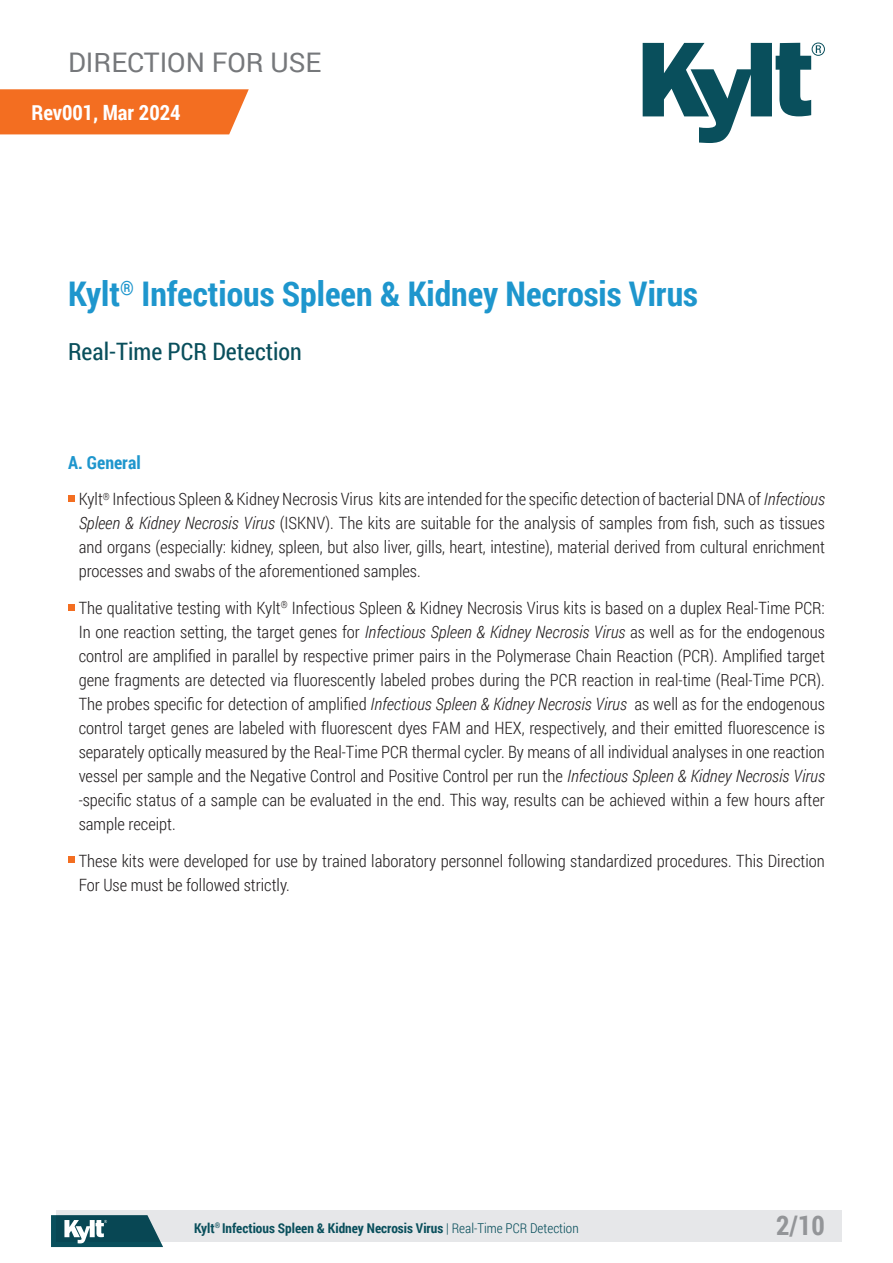
<style>
.page{position:relative;width:893px;height:1263px;background:#fff}
.page>*{position:absolute;margin:0;border:0;box-sizing:border-box;transform-origin:0 0}
.t1{font:700 33.9px "Roboto Condensed";color:#1e96cd}
.t2{font:27px "Roboto";color:#76787b}
.t3{font:700 27px "Roboto Condensed";color:#939598}
.t4{font:24px "Roboto Condensed";color:#094f5c}
.t5{font:700 21px "Roboto Condensed";color:#fff}
.t6{font:700 18px "Roboto Condensed";color:#1e96cd}
.t7{font:300 16.95px/24px "Roboto Condensed";color:#231f20;text-align:justify}
.t8{font:700 13.5px "Roboto Condensed";color:#094f5c}
.s1{font-style:italic}
.s2{font-weight:300}
</style>
<div class="page">
<div style="left:56px;top:1210px;width:786px;height:32px;background:#e6e7e9"></div>
<svg style="left:51px;top:1215px;width:112px;height:32px;background:#3a6d78"></svg>
<svg style="left:68px;top:495px;width:6px;height:6px"></svg>
<svg style="left:68px;top:604px;width:6px;height:6px"></svg>
<svg style="left:68px;top:857px;width:6px;height:6px"></svg>
<svg style="left:643px;top:43px;width:182px;height:100px"></svg>
<div style="left:0;top:89px;width:249px;height:45px;background:#f36e21"></div>
<h2 class="t2" style="left:68px;top:43px;width:255px">DIRECTION FOR USE</h2>
<p class="t5" style="left:31px;top:97px;width:151px">Rev001, Mar 2024</p>
<h1 class="t1" style="left:68px;top:270px;width:631px">Kylt<sup>®</sup> Infectious Spleen &amp; Kidney Necrosis Virus</h1>
<h3 class="t4" style="left:68px;top:335px;width:235px">Real-Time PCR Detection</h3>
<p class="t6" style="left:68px;top:449px;width:74px">A. General</p>
<p class="t7" style="left:79px;top:487px;width:748px">Kylt<sup>®</sup> Infectious Spleen &amp; Kidney Necrosis Virus kits are intended for the specific detection of bacterial DNA of <span class="s1">Infectious Spleen &amp; Kidney Necrosis Virus</span> (ISKNV). The kits are suitable for the analysis of samples from fish, such as tissues and organs (especially: kidney, spleen, but also liver, gills, heart, intestine), material derived from cultural enrichment processes and swabs of the aforementioned samples.</p>
<p class="t7" style="left:79px;top:595px;width:748px">The qualitative testing with Kylt<sup>®</sup> Infectious Spleen &amp; Kidney Necrosis Virus kits is based on a duplex Real-Time PCR:<br>In one reaction setting, the target genes for <span class="s1">Infectious Spleen &amp; Kidney Necrosis Virus</span> as well as for the endogenous control are amplified in parallel by respective primer pairs in the Polymerase Chain Reaction (PCR). Amplified target gene fragments are detected via fluorescently labeled probes during the PCR reaction in real-time (Real-Time PCR).<br>The probes specific for detection of amplified <span class="s1">Infectious Spleen &amp; Kidney Necrosis Virus</span> as well as for the endogenous control target genes are labeled with fluorescent dyes FAM and HEX, respectively, and their emitted fluorescence is separately optically measured by the Real-Time PCR thermal cycler. By means of all individual analyses in one reaction vessel per sample and the Negative Control and Positive Control per run the <span class="s1">Infectious Spleen &amp; Kidney Necrosis Virus </span>-specific status of a sample can be evaluated in the end. This way, results can be achieved within a few hours after sample receipt.</p>
<p class="t7" style="left:79px;top:848px;width:748px">These kits were developed for use by trained laboratory personnel following standardized procedures. This Direction<br>For Use must be followed strictly.</p>
<p class="t8" style="left:194px;top:1218px;width:386px">Kylt<sup>®</sup> Infectious Spleen &amp; Kidney Necrosis Virus <span class="s2">| Real-Time PCR Detection</span></p>
<h2 class="t3" style="left:776px;top:1206px;width:50px">2/10</h2>
</div>
